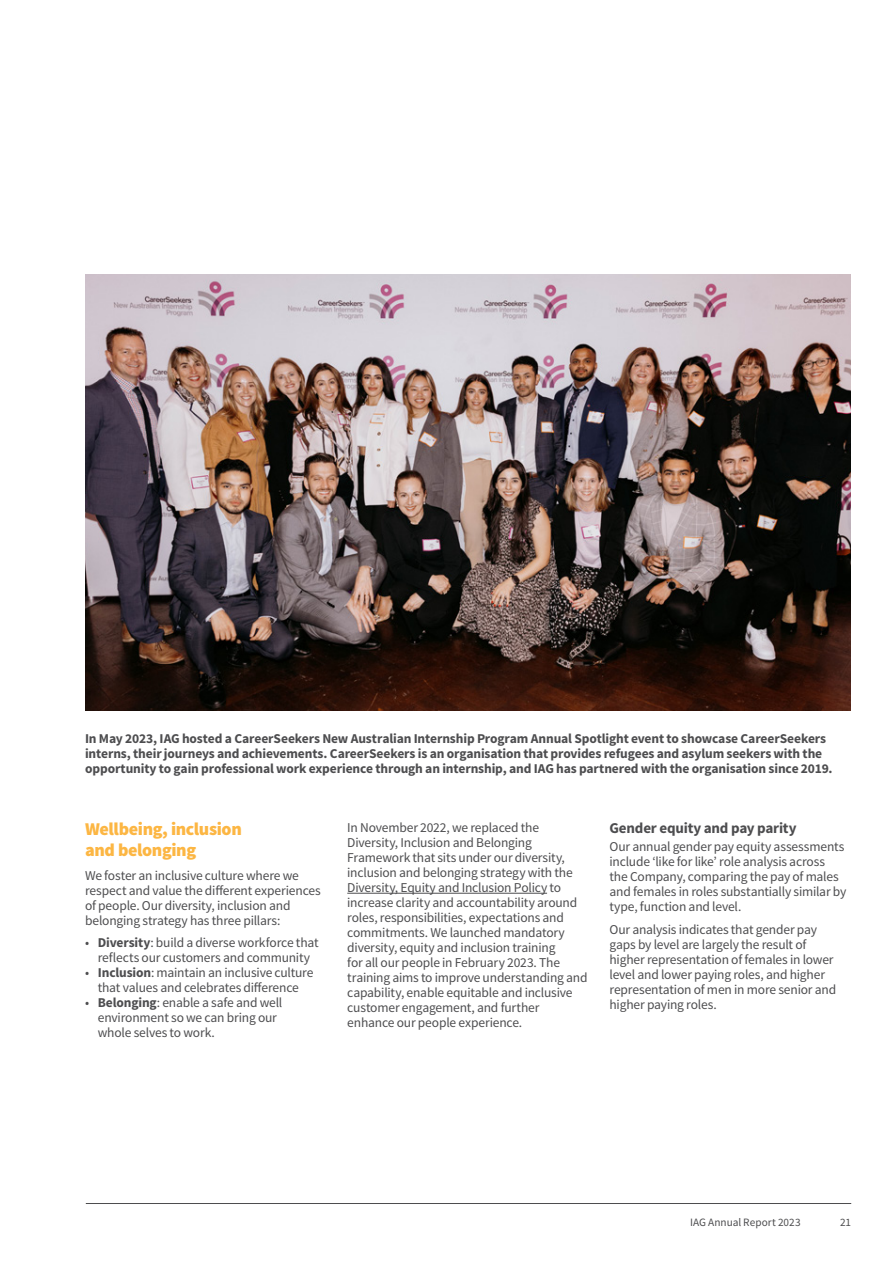
<style>
.page{position:relative;width:893px;height:1263px;background:#fff}
.page>*{position:absolute;margin:0;border:0;box-sizing:border-box;transform-origin:0 0}
.t1{font:900 18px/21px "Source Sans Pro";letter-spacing:-.02em;color:#fcb643}
.t2{font:700 15px "Source Sans Pro";letter-spacing:-.015em;color:#4d4d4f}
.t3{font:13.5px/15px "Source Sans Pro";letter-spacing:-.015em;color:#4d4d4f}
.t4{font:700 13.5px/15px "Source Sans Pro";letter-spacing:-.01em;color:#4d4d4f}
.t5{font:11.25px "Source Sans Pro";color:#4d4d4f}
.s1{font-weight:700}
</style>
<div class="page">
<hr style="left:347px;top:893px;width:200px;height:1px;background:#4d4d4f">
<img style="left:85px;top:274px;width:765px;height:436px">
<hr style="left:86px;top:1203px;width:765px;height:1px;background:#4d4d4f">
<p class="t4" style="left:85px;top:731px;width:749px">In May 2023, IAG hosted a CareerSeekers New Australian Internship Program Annual Spotlight event to showcase CareerSeekers interns, their journeys and achievements. CareerSeekers is an organisation that provides refugees and asylum seekers with the opportunity to gain professional work experience through an internship, and IAG has partnered with the organisation since 2019.</p>
<h1 class="t1" style="left:85px;top:819px;width:158px">Wellbeing, inclusion and belonging</h1>
<p class="t3" style="left:85px;top:868px;width:237px">We foster an inclusive culture where we respect and value the different experiences of people. Our diversity, inclusion and belonging strategy has three pillars:</p>
<p class="t3" style="left:85px;top:935px;width:235px;text-align:center">• <span class="s1">Diversity</span>: build a diverse workforce that reflects our customers and community</p>
<p class="t3" style="left:85px;top:965px;width:230px;text-align:center">• <span class="s1">Inclusion</span>: maintain an inclusive culture that values and celebrates difference</p>
<p class="t3" style="left:98px;top:995px;width:186px;text-indent:-13px">• <span class="s1">Belonging</span>: enable a safe and well environment so we can bring our whole selves to work.</p>
<p class="t3" style="left:347px;top:820px;width:242px">In November 2022, we replaced the Diversity, Inclusion and Belonging Framework that sits under our diversity, inclusion and belonging strategy with the Diversity, Equity and Inclusion Policy to increase clarity and accountability around roles, responsibilities, expectations and commitments. We launched mandatory diversity, equity and inclusion training<br>for all our people in February 2023. The training aims to improve understanding and capability, enable equitable and inclusive customer engagement, and further enhance our people experience.</p>
<p class="t2" style="left:609px;top:818px;width:189px">Gender equity and pay parity</p>
<p class="t3" style="left:609px;top:839px;width:238px">Our annual gender pay equity assessments include ‘like for like’ role analysis across the Company, comparing the pay of males and females in roles substantially similar by type, function and level.</p>
<p class="t3" style="left:609px;top:922px;width:228px">Our analysis indicates that gender pay gaps by level are largely the result of higher representation of females in lower level and lower paying roles, and higher representation of men in more senior and higher paying roles.</p>
<p class="t5" style="left:690px;top:1215px;width:112px">IAG Annual Report 2023</p>
<p class="t5" style="left:840px;top:1215px;width:13px">21</p>
</div>
